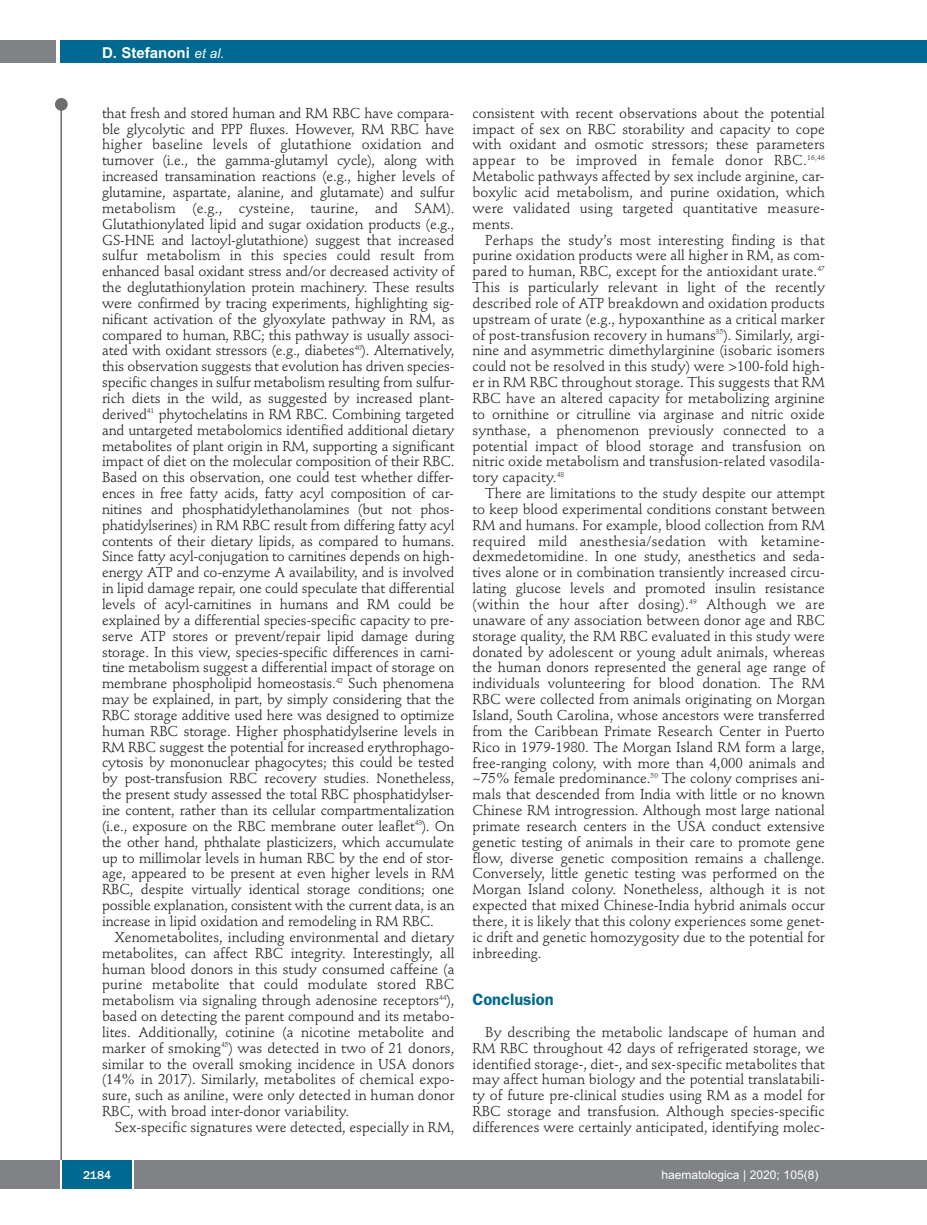
<style>
.page{position:relative;width:927px;height:1225px;background:#fff}
.page>*{position:absolute;margin:0;border:0;box-sizing:border-box;transform-origin:0 0}
.t1{font:600 16.5px "Franklin Gothic";color:#006991}
.t2{font:700 15px "Arial";color:#fff}
.t3{font:14.25px/15.9px "Stempel Schneidler";color:#231f20;text-align:justify}
.t4{font:12px "Arial";color:#fff}
.t5{font:500 12px "Franklin Gothic";color:#fff}
.s1{font-weight:400;font-style:italic;font-size:13.5px}
</style>
<div class="page">
<div style="left:911px;top:40px;width:16px;height:22px;background:#006991"></div>
<div style="left:910px;top:1160px;width:17px;height:28px;background:#808285"></div>
<div style="left:55px;top:98px;width:13px;height:13px;background:#6c6d70;border-radius:50%"></div>
<hr style="left:60px;top:101px;width:2px;height:1061px;background:#6c6d70">
<div style="left:60px;top:40px;width:852px;height:22px;background:#006991"></div>
<div style="left:0;top:40px;width:56px;height:22px;background:#808285"></div>
<div style="left:0;top:1160px;width:911px;height:28px;background:#808285"></div>
<div style="left:62px;top:1160px;width:71px;height:28px;background:#006991"></div>
<hr style="left:60px;top:1160px;width:2px;height:28px;background:#fff">
<svg style="left:133px;top:1160px;width:1px;height:28px"></svg>
<p class="t2" style="left:102px;top:44px;width:124px">D. Stefanoni <span class="s1">et al.</span></p>
<p class="t3" style="left:102px;top:106px;width:354px">that fresh and stored human and RM RBC have compara&shy;ble glycolytic and PPP fluxes. However, RM RBC have higher baseline levels of glutathione oxidation and turnover (i.e., the gamma-glutamyl cycle), along with increased transamination reactions (e.g., higher levels of glutamine, aspartate, alanine, and glutamate) and sulfur metabolism (e.g., cysteine, taurine, and SAM).<br>Glutathionylated lipid and sugar oxidation products (e.g., GS-HNE and lactoyl-glutathione) suggest that increased sulfur metabolism in this species could result from enhanced basal oxidant stress and/or decreased activity of the deglutathionylation protein machinery. These results were confirmed by tracing experiments, highlighting sig&shy;nificant activation of the glyoxylate pathway in RM, as compared to human, RBC; this pathway is usually associ&shy;ated with oxidant stressors (e.g., diabetes<sup>40</sup>). Alternatively, this observation suggests that evolution has driven species&shy;specific changes in sulfur metabolism resulting from sulfur&shy;rich diets in the wild, as suggested by increased plant&shy;derived<sup>41</sup> phytochelatins in RM RBC. Combining targeted and untargeted metabolomics identified additional dietary metabolites of plant origin in RM, supporting a significant impact of diet on the molecular composition of their RBC.<br>Based on this observation, one could test whether differ&shy;ences in free fatty acids, fatty acyl composition of car&shy;nitines and phosphatidylethanolamines (but not phos&shy;phatidylserines) in RM RBC result from differing fatty acyl contents of their dietary lipids, as compared to humans.<br>Since fatty acyl-conjugation to carnitines depends on high&shy;energy ATP and co-enzyme A availability, and is involved in lipid damage repair, one could speculate that differential levels of acyl-carnitines in humans and RM could be explained by a differential species-specific capacity to pre&shy;serve ATP stores or prevent/repair lipid damage during storage. In this view, species-specific differences in carni&shy;tine metabolism suggest a differential impact of storage on membrane phospholipid homeostasis.<sup>42</sup> Such phenomena may be explained, in part, by simply considering that the RBC storage additive used here was designed to optimize human RBC storage. Higher phosphatidylserine levels in RM RBC suggest the potential for increased erythrophago&shy;cytosis by mononuclear phagocytes; this could be tested by post-transfusion RBC recovery studies. Nonetheless, the present study assessed the total RBC phosphatidylser&shy;ine content, rather than its cellular compartmentalization (i.e., exposure on the RBC membrane outer leaflet<sup>43</sup>). On the other hand, phthalate plasticizers, which accumulate up to millimolar levels in human RBC by the end of stor&shy;age, appeared to be present at even higher levels in RM RBC, despite virtually identical storage conditions; one possible explanation, consistent with the current data, is an increase in lipid oxidation and remodeling in RM RBC.</p>
<p class="t3" style="left:102px;top:930px;width:354px;text-indent:13px">Xenometabolites, including environmental and dietary metabolites, can affect RBC integrity. Interestingly, all human blood donors in this study consumed caffeine (a purine metabolite that could modulate stored RBC metabolism via signaling through adenosine receptors<sup>44</sup>), based on detecting the parent compound and its metabo&shy;lites. Additionally, cotinine (a nicotine metabolite and marker of smoking<sup>45</sup>) was detected in two of 21 donors, similar to the overall smoking incidence in USA donors (14% in 2017). Similarly, metabolites of chemical expo&shy;sure, such as aniline, were only detected in human donor RBC, with broad inter-donor variability.</p>
<p class="t3" style="left:115px;top:1120px;width:341px">Sex-specific signatures were detected, especially in RM,</p>
<p class="t3" style="left:472px;top:106px;width:354px">consistent with recent observations about the potential impact of sex on RBC storability and capacity to cope with oxidant and osmotic stressors; these parameters appear to be improved in female donor RBC.<sup>16,46<br></sup>Metabolic pathways affected by sex include arginine, car&shy;boxylic acid metabolism, and purine oxidation, which were validated using targeted quantitative measure&shy;ments.</p>
<p class="t3" style="left:472px;top:233px;width:354px;text-indent:13px">Perhaps the study’s most interesting finding is that purine oxidation products were all higher in RM, as com&shy;pared to human, RBC, except for the antioxidant urate.<sup>47<br></sup>This is particularly relevant in light of the recently described role of ATP breakdown and oxidation products upstream of urate (e.g., hypoxanthine as a critical marker of post-transfusion recovery in humans<sup>35</sup>). Similarly, argi&shy;nine and asymmetric dimethylarginine (isobaric isomers could not be resolved in this study) were &gt;100-fold high&shy;er in RM RBC throughout storage. This suggests that RM RBC have an altered capacity for metabolizing arginine to ornithine or citrulline via arginase and nitric oxide synthase, a phenomenon previously connected to a potential impact of blood storage and transfusion on nitric oxide metabolism and transfusion-related vasodila&shy;tory capacity.<sup>48</sup></p>
<p class="t3" style="left:472px;top:486px;width:354px;text-indent:13px">There are limitations to the study despite our attempt to keep blood experimental conditions constant between RM and humans. For example, blood collection from RM required mild anesthesia/sedation with ketamine&shy;dexmedetomidine. In one study, anesthetics and seda&shy;tives alone or in combination transiently increased circu&shy;lating glucose levels and promoted insulin resistance (within the hour after dosing).<sup>49</sup> Although we are unaware of any association between donor age and RBC storage quality, the RM RBC evaluated in this study were donated by adolescent or young adult animals, whereas the human donors represented the general age range of individuals volunteering for blood donation. The RM RBC were collected from animals originating on Morgan Island, South Carolina, whose ancestors were transferred from the Caribbean Primate Research Center in Puerto Rico in 1979-1980. The Morgan Island RM form a large, free-ranging colony, with more than 4,000 animals and ~75% female predominance.<sup>50</sup> The colony comprises ani&shy;mals that descended from India with little or no known Chinese RM introgression. Although most large national primate research centers in the USA conduct extensive genetic testing of animals in their care to promote gene flow, diverse genetic composition remains a challenge.<br>Conversely, little genetic testing was performed on the Morgan Island colony. Nonetheless, although it is not expected that mixed Chinese-India hybrid animals occur there, it is likely that this colony experiences some genet&shy;ic drift and genetic homozygosity due to the potential for inbreeding.</p>
<p class="t1" style="left:472px;top:993px;width:83px">Conclusion</p>
<p class="t3" style="left:472px;top:1025px;width:354px;text-indent:13px">By describing the metabolic landscape of human and RM RBC throughout 42 days of refrigerated storage, we identified storage-, diet-, and sex-specific metabolites that may affect human biology and the potential translatabili&shy;ty of future pre-clinical studies using RM as a model for RBC storage and transfusion. Although species-specific differences were certainly anticipated, identifying molec-</p>
<p class="t5" style="left:83px;top:1167px;width:30px">2184</p>
<p class="t4" style="left:661px;top:1167px;width:158px">haematologica | 2020; 105(8)</p>
</div>
